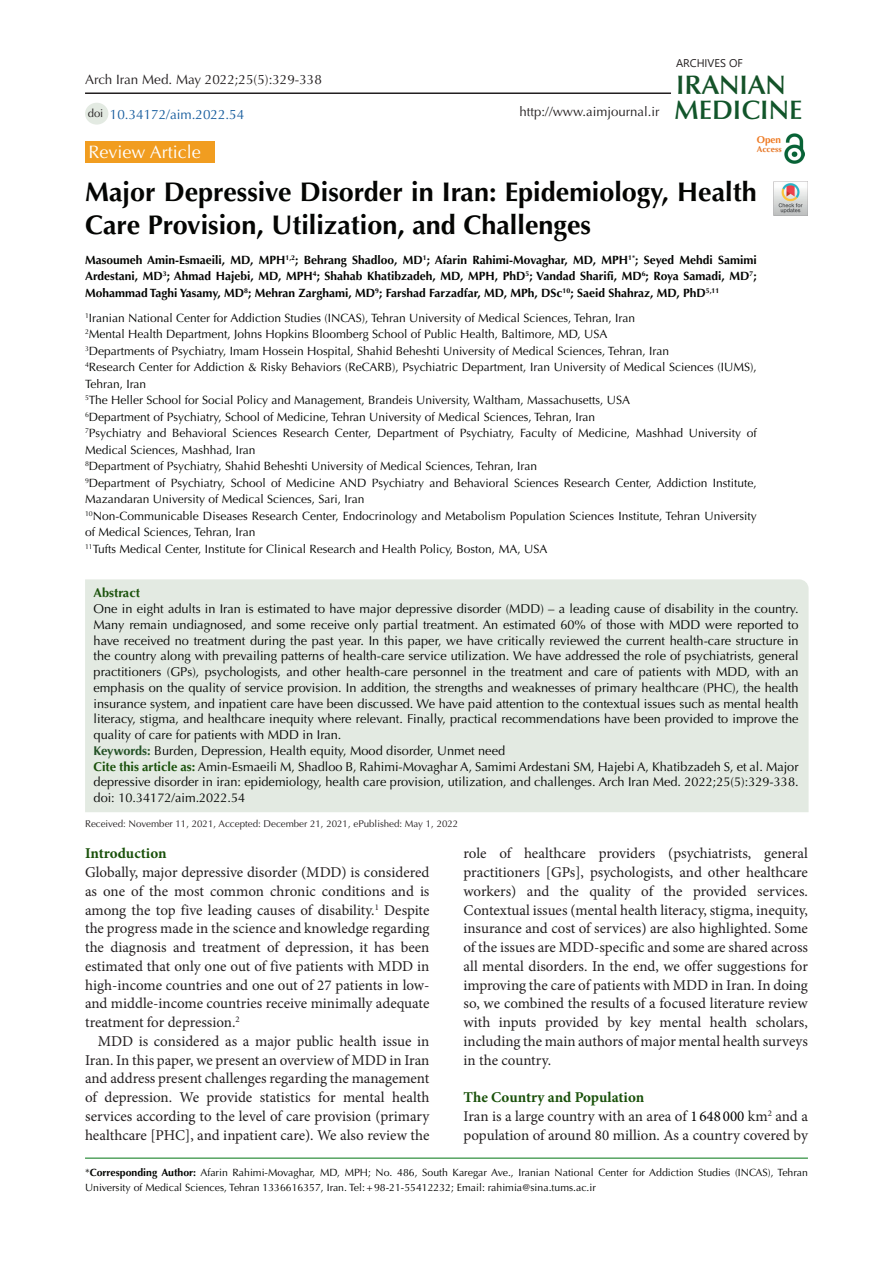
<style>
.page{position:relative;width:893px;height:1263px;background:#fff}
.page>*{position:absolute;margin:0;border:0;box-sizing:border-box;transform-origin:0 0}
.t1{font:700 27px/33px "Optima LT Std";color:#040503}
.t2{font:600 26.85px "Optima LT Std";color:#11552a}
.t3{font:600 26.85px "Optima LT Std";color:#145228}
.t4{font:18px "Optima LT Std";color:#fff}
.t5{font:15px/18.8px "Minion Pro";color:#231f20;text-align:justify}
.t6{font:700 15px "Minion Pro";letter-spacing:-.005em;color:#19510a}
.t7{font:13.5px "Optima LT Std";color:#231f20}
.t8{font:13.5px "Optima LT Std";color:#175d9e}
.t9{font:13.2px "Optima LT Std";color:#231f20}
.t10{font:12.75px/15.8px "Optima LT Std";color:#040503;text-align:justify}
.t11{font:700 12.75px "Optima LT Std";color:#19510a}
.t12{font:12px/16.5px "Optima LT Std";color:#040503}
.t13{font:700 12px/16.5px "Optima LT Std";color:#040503;text-align:justify}
.t14{font:11.25px "Optima LT Std";color:#231f20}
.t15{font:11.1px "Segoe UI";color:#231f20}
.t16{font:10.5px/15px "Optima LT Std";color:#040503}
.t17{font:700 9.9px "Optima LT Std";color:#ee7a23}
.t18{font:9.75px "Optima LT Std";color:#231f20}
.t19{font:700 8.4px "Optima LT Std";color:#e67625}
.s1{font-weight:700;color:#235126}
.s2{font-weight:700;color:#19500a}
.s3{color:#000}
.s4{font-weight:700}
</style>
<div class="page">
<hr style="left:85px;top:1158px;width:723px;height:1px;background:#007513">
<div style="left:85px;top:141px;width:130px;height:22px;background:#f19d20"></div>
<div style="left:85px;top:579px;width:724px;height:233px;background:#e3eae2"></div>
<div style="left:85px;top:103px;width:23px;height:22px;background:#e3eae2;border-radius:50%"></div>
<hr style="left:85px;top:92px;width:586px;height:2px;background:#231f20">
<img style="left:785px;top:133px;width:19px;height:31px">
<img style="left:774px;top:182px;width:34px;height:34px">
<p class="t7" style="left:85px;top:72px;width:238px">Arch Iran Med. May 2022;25(5):329-338</p>
<p class="t14" style="left:88px;top:106px;width:17px">doi</p>
<p class="t8" style="left:110px;top:106px;width:136px">10.34172/aim.2022.54</p>
<p class="t9" style="left:520px;top:104px;width:141px">http://www.aimjournal.ir</p>
<p class="t15" style="left:676px;top:52px;width:68px">ARCHIVES OF</p>
<p class="t3" style="left:676px;top:69px;width:111px">IRANIAN</p>
<p class="t2" style="left:674px;top:94px;width:130px">MEDICINE</p>
<p class="t17" style="left:757px;top:134px;width:26px">Open</p>
<p class="t19" style="left:757px;top:144px;width:26px">Access</p>
<p class="t4" style="left:89px;top:141px;width:114px">Review Article</p>
<p class="t1" style="left:85px;top:176px;width:673px">Major Depressive Disorder in Iran: Epidemiology, Health<br>Care Provision, Utilization, and Challenges</p>
<p class="t13" style="left:85px;top:252px;width:673px">Masoumeh Amin-Esmaeili, MD, MPH<sup>1,2</sup>; Behrang Shadloo, MD<sup>1</sup>; Afarin Rahimi-Movaghar, MD, MPH<sup>1*</sup>; Seyed Mehdi Samimi Ardestani, MD<sup>3</sup>; Ahmad Hajebi, MD, MPH<sup>4</sup>; Shahab Khatibzadeh, MD, MPH, PhD<sup>5</sup>; Vandad Sharifi, MD<sup>6</sup>; Roya Samadi, MD<sup>7</sup>; Mohammad Taghi Yasamy, MD<sup>8</sup>; Mehran Zarghami, MD<sup>9</sup>; Farshad Farzadfar, MD, MPh, DSc<sup>10</sup>; Saeid Shahraz, MD, PhD<sup>5,11</sup></p>
<p class="t12" style="left:85px;top:310px;width:552px"><sup>1</sup>Iranian National Center for Addiction Studies (INCAS), Tehran University of Medical Sciences, Tehran, Iran</p>
<p class="t12" style="left:85px;top:326px;width:524px"><sup>2</sup>Mental Health Department, Johns Hopkins Bloomberg School of Public Health, Baltimore, MD, USA</p>
<p class="t12" style="left:85px;top:343px;width:586px"><sup>3</sup>Departments of Psychiatry, Imam Hossein Hospital, Shahid Beheshti University of Medical Sciences, Tehran, Iran</p>
<p class="t12" style="left:85px;top:359px;width:673px"><sup>4</sup>Research Center for Addiction &amp; Risky Behaviors (ReCARB), Psychiatric Department, Iran University of Medical Sciences (IUMS),<br>Tehran, Iran</p>
<p class="t12" style="left:85px;top:392px;width:547px"><sup>5</sup>The Heller School for Social Policy and Management, Brandeis University, Waltham, Massachusetts, USA</p>
<p class="t12" style="left:85px;top:409px;width:512px"><sup>6</sup>Department of Psychiatry, School of Medicine, Tehran University of Medical Sciences, Tehran, Iran</p>
<p class="t12" style="left:85px;top:425px;width:673px"><sup>7</sup>Psychiatry and Behavioral Sciences Research Center, Department of Psychiatry, Faculty of Medicine, Mashhad University of<br>Medical Sciences, Mashhad, Iran</p>
<p class="t12" style="left:85px;top:458px;width:453px"><sup>8</sup>Department of Psychiatry, Shahid Beheshti University of Medical Sciences, Tehran, Iran</p>
<p class="t12" style="left:85px;top:475px;width:673px"><sup>9</sup>Department of Psychiatry, School of Medicine AND Psychiatry and Behavioral Sciences Research Center, Addiction Institute,<br>Mazandaran University of Medical Sciences, Sari, Iran</p>
<p class="t12" style="left:85px;top:508px;width:673px"><sup>10</sup>Non-Communicable Diseases Research Center, Endocrinology and Metabolism Population Sciences Institute, Tehran University of Medical Sciences, Tehran, Iran</p>
<p class="t12" style="left:85px;top:541px;width:464px"><sup>11</sup>Tufts Medical Center, Institute for Clinical Research and Health Policy, Boston, MA, USA</p>
<p class="t11" style="left:94px;top:585px;width:48px">Abstract</p>
<p class="t10" style="left:94px;top:601px;width:707px">One in eight adults in Iran is estimated to have major depressive disorder (MDD) – a leading cause of disability in the country.<br>Many remain undiagnosed, and some receive only partial treatment. An estimated 60% of those with MDD were reported to have received no treatment during the past year. In this paper, we have critically reviewed the current health-care structure in the country along with prevailing patterns of health-care service utilization. We have addressed the role of psychiatrists, general practitioners (GPs), psychologists, and other health-care personnel in the treatment and care of patients with MDD, with an emphasis on the quality of service provision. In addition, the strengths and weaknesses of primary healthcare (PHC), the health insurance system, and inpatient care have been discussed. We have paid attention to the contextual issues such as mental health literacy, stigma, and healthcare inequity where relevant. Finally, practical recommendations have been provided to improve the quality of care for patients with MDD in Iran.</p>
<p class="t10" style="left:94px;top:743px;width:413px"><span class="s1">Keywords:</span> Burden, Depression, Health equity, Mood disorder, Unmet need</p>
<p class="t10" style="left:94px;top:758px;width:707px"><span class="s2">Cite this article as:</span> Amin-Esmaeili M, Shadloo B, Rahimi-Movaghar A, Samimi Ardestani SM, Hajebi A, Khatibzadeh S, et al. Major depressive disorder in iran: epidemiology, health care provision, utilization, and challenges. Arch Iran Med. 2022;25(5):329-338. doi: 10.34172/aim.2022.54</p>
<p class="t18" style="left:85px;top:818px;width:375px">Received: November 11, 2021, Accepted: December 21, 2021, ePublished: May 1, 2022</p>
<p class="t6" style="left:85px;top:843px;width:83px">Introduction</p>
<p class="t5" style="left:85px;top:863px;width:346px">Globally, major depressive disorder (MDD) is considered as one of the most common chronic conditions and is among the top five leading causes of disability.<sup>1</sup> Despite the progress made in the science and knowledge regarding the diagnosis and treatment of depression, it has been estimated that only one out of five patients with MDD in high-income countries and one out of 27 patients in low&shy;and middle-income countries receive minimally adequate treatment for depression.<sup>2</sup></p>
<p class="t5" style="left:85px;top:1032px;width:346px;text-indent:13px">MDD is considered as a major public health issue in Iran. In this paper, we present an overview of MDD in Iran and address present challenges regarding the management of depression. We provide statistics for mental health services according to the level of care provision (primary healthcare [PHC], and inpatient care). We also review the</p>
<p class="t5" style="left:463px;top:844px;width:346px">role of healthcare providers (psychiatrists, general practitioners [GPs], psychologists, and other healthcare workers) and the quality of the provided services.<br>Contextual issues (mental health literacy, stigma, inequity, insurance and cost of services) are also highlighted. Some of the issues are MDD-specific and some are shared across all mental disorders. In the end, we offer suggestions for improving the care of patients with MDD in Iran. In doing so, we combined the results of a focused literature review with inputs provided by key mental health scholars, including the main authors of major mental health surveys in the country.</p>
<p class="t6" style="left:463px;top:1087px;width:182px">The Country and Population</p>
<p class="t5" style="left:463px;top:1107px;width:346px">Iran is a large country with an area of <span class="s3">1 648 000</span> km<sup>2</sup> and a population of around 80 million. As a country covered by</p>
<p class="t16" style="left:85px;top:1165px;width:724px">*<span class="s4">Corresponding Author:</span> Afarin Rahimi-Movaghar, MD, MPH; No. 486, South Karegar Ave., Iranian National Center for Addiction Studies (INCAS), Tehran<br>University of Medical Sciences, Tehran 1336616357, Iran. Tel:+98-21-55412232; Email: rahimia@sina.tums.ac.ir</p>
</div>
